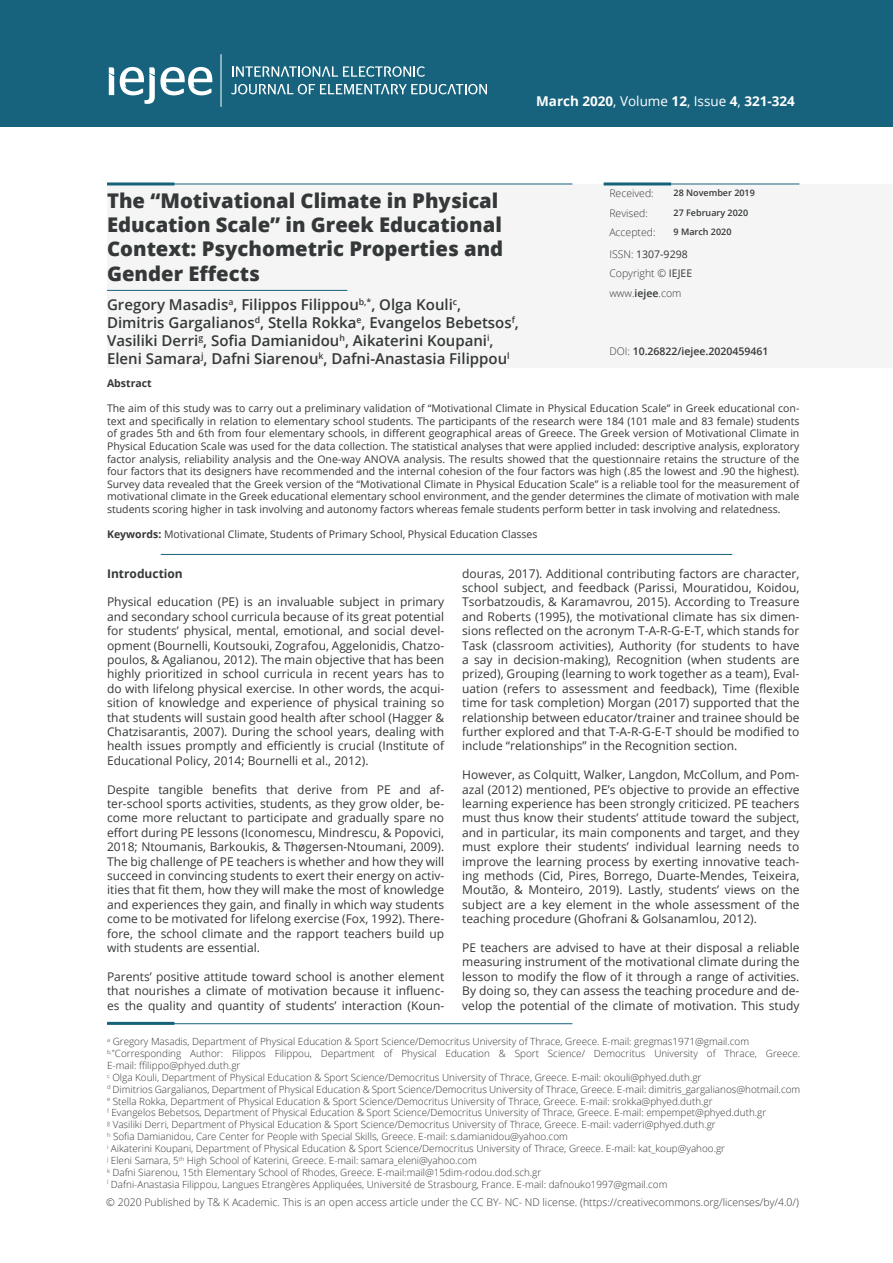
<style>
.page{position:relative;width:893px;height:1263px;background:#fff}
.page>*{position:absolute;margin:0;border:0;box-sizing:border-box;transform-origin:0 0}
.t1{font:800 20.25px "Open Sans";color:#353838}
.t2{font:600 15px "Open Sans";color:#353838}
.t3{font:700 13.5px "Open Sans";color:#fff}
.t4{font:12px/14.4px "Open Sans";color:#353838;text-align:justify}
.t5{font:700 12px "Open Sans";color:#353838}
.t6{font:10.5px/12.6px "Open Sans";color:#353838;text-align:justify}
.t7{font:300 10.5px/19.5px "Open Sans";color:#353838}
.t8{font:600 10.5px "Open Sans";color:#353838}
.t9{font:700 10.5px "Open Sans";color:#353838}
.t10{font:300 9.9px "Open Sans";color:#353838}
.t11{font:600 9px "Open Sans";color:#353838}
.s1{font-weight:400}
.s2{font-weight:600}
.s3{font-weight:300}
.s4{font-weight:700}
</style>
<div class="page">
<div style="left:0;top:0;width:893px;height:126px;background:#17637d"></div>
<div style="left:107px;top:184px;width:785px;height:184px;background:#f5f5f6"></div>
<hr style="left:107px;top:182px;width:67px;height:3px;background:#17627b">
<hr style="left:107px;top:184px;width:465px;height:1px;background:#17627b">
<hr style="left:604px;top:182px;width:67px;height:3px;background:#17627b">
<hr style="left:604px;top:184px;width:195px;height:1px;background:#17627b">
<svg style="left:109px;top:67px;width:5px;height:28px"></svg>
<svg style="left:120px;top:67px;width:92px;height:37px"></svg>
<hr style="left:221px;top:54px;width:1px;height:53px;background:#fff">
<svg style="left:232px;top:66px;width:193px;height:11px"></svg>
<svg style="left:231px;top:84px;width:256px;height:10px"></svg>
<hr style="left:107px;top:290px;width:240px;height:1px;background:#17627b">
<hr style="left:107px;top:1022px;width:67px;height:3px;background:#17627b">
<hr style="left:107px;top:1023px;width:465px;height:1px;background:#17627b">
<hr style="left:161px;top:554px;width:571px;height:1px;background:#17627b">
<p class="t3" style="left:536px;top:92px;width:260px">March 2020<span class="s1">, Volume</span> 12<span class="s1">, Issue</span> 4<span class="s1">,</span> 321-324</p>
<p class="t1" style="left:107px;top:185px;width:393px">The “Motivational Climate in Physical</p>
<p class="t1" style="left:107px;top:209px;width:396px">Education Scale” in Greek Educational</p>
<p class="t1" style="left:107px;top:234px;width:398px">Context: Psychometric Properties and</p>
<p class="t1" style="left:107px;top:258px;width:154px">Gender Effects</p>
<p class="t2" style="left:107px;top:294px;width:356px">Gregory Masadis<sup>a</sup>, Filippos Filippou<sup>b,*</sup>, Olga Kouli<sup>c</sup>,</p>
<p class="t2" style="left:107px;top:312px;width:413px">Dimitris Gargalianos<sup>d</sup>, Stella Rokka<sup>e</sup>, Evangelos Bebetsos<sup>f</sup>,</p>
<p class="t2" style="left:107px;top:330px;width:388px">Vasiliki Derri<sup>g</sup>, Sofia Damianidou<sup>h</sup>, Aikaterini Koupani<sup>i</sup>,</p>
<p class="t2" style="left:107px;top:348px;width:404px">Eleni Samara<sup>j</sup>, Dafni Siarenou<sup>k</sup>, Dafni-Anastasia Filippou<sup>l</sup></p>
<p class="t11" style="left:674px;top:187px;width:83px">28 November 2019</p>
<p class="t11" style="left:674px;top:206px;width:76px">27 February 2020</p>
<p class="t11" style="left:674px;top:226px;width:59px">9 March 2020</p>
<p class="t7" style="left:609px;top:183px;width:48px">Received:<br>Revised:<br>Accepted:</p>
<p class="t7" style="left:609px;top:244px;width:84px">ISSN: <span class="s1">1307-9298<br></span>Copyright © <span class="s1">IEJEE </span>www.<span class="s2">iejee</span>.com</p>
<p class="t8" style="left:609px;top:344px;width:161px"><span class="s3">DOI:</span> 10.26822/iejee.2020459461</p>
<p class="t9" style="left:107px;top:376px;width:46px">Abstract</p>
<p class="t6" style="left:107px;top:402px;width:694px">The aim of this study was to carry out a preliminary validation of “Motivational Climate in Physical Education Scale” in Greek educational con&shy;text and specifically in relation to elementary school students. The participants of the research were 184 (101 male and 83 female) students of grades 5th and 6th from four elementary schools, in different geographical areas of Greece. The Greek version of Motivational Climate in Physical Education Scale was used for the data collection. The statistical analyses that were applied included: descriptive analysis, exploratory factor analysis, reliability analysis and the One-way ANOVA analysis. The results showed that the questionnaire retains the structure of the four factors that its designers have recommended and the internal cohesion of the four factors was high (.85 the lowest and .90 the highest).<br>Survey data revealed that the Greek version of the “Motivational Climate in Physical Education Scale” is a reliable tool for the measurement of motivational climate in the Greek educational elementary school environment, and the gender determines the climate of motivation with male students scoring higher in task involving and autonomy factors whereas female students perform better in task involving and relatedness.</p>
<p class="t6" style="left:107px;top:528px;width:432px"><span class="s4">Keywords:</span> Motivational Climate, Students of Primary School, Physical Education Classes</p>
<p class="t5" style="left:107px;top:565px;width:77px">Introduction</p>
<p class="t4" style="left:107px;top:594px;width:339px">Physical education (PE) is an invaluable subject in primary and secondary school curricula because of its great potential for students’ physical, mental, emotional, and social devel&shy;opment (Bournelli, Koutsouki, Zografou, Aggelonidis, Chatzo&shy;poulos, &amp; Agalianou, 2012). The main objective that has been highly prioritized in school curricula in recent years has to do with lifelong physical exercise. In other words, the acqui&shy;sition of knowledge and experience of physical training so that students will sustain good health after school (Hagger &amp; Chatzisarantis, 2007). During the school years, dealing with health issues promptly and efficiently is crucial (Institute of Educational Policy, 2014; Bournelli et al., 2012).</p>
<p class="t4" style="left:107px;top:782px;width:339px">Despite tangible benefits that derive from PE and af&shy;ter-school sports activities, students, as they grow older, be&shy;come more reluctant to participate and gradually spare no effort during PE lessons (Iconomescu, Mindrescu, &amp; Popovici, 2018; Ntoumanis, Barkoukis, &amp; Thøgersen-Ntoumani, 2009).<br>The big challenge of PE teachers is whether and how they will succeed in convincing students to exert their energy on activ&shy;ities that fit them, how they will make the most of knowledge and experiences they gain, and finally in which way students come to be motivated for lifelong exercise (Fox, 1992). There&shy;fore, the school climate and the rapport teachers build up with students are essential.</p>
<p class="t4" style="left:107px;top:969px;width:339px">Parents’ positive attitude toward school is another element that nourishes a climate of motivation because it influenc&shy;es the quality and quantity of students’ interaction (Koun-</p>
<p class="t4" style="left:462px;top:566px;width:339px">douras, 2017). Additional contributing factors are character, school subject, and feedback (Parissi, Mouratidou, Koidou, Tsorbatzoudis, &amp; Karamavrou, 2015). According to Treasure and Roberts (1995), the motivational climate has six dimen&shy;sions reflected on the acronym T-A-R-G-E-T, which stands for Task (classroom activities), Authority (for students to have a say in decision-making), Recognition (when students are prized), Grouping (learning to work together as a team), Eval&shy;uation (refers to assessment and feedback), Time (flexible time for task completion) Morgan (2017) supported that the relationship between educator/trainer and trainee should be further explored and that T-A-R-G-E-T should be modified to include “relationships” in the Recognition section.</p>
<p class="t4" style="left:462px;top:767px;width:339px">However, as Colquitt, Walker, Langdon, McCollum, and Pom&shy;azal (2012) mentioned, PE’s objective to provide an effective learning experience has been strongly criticized. PE teachers must thus know their students’ attitude toward the subject, and in particular, its main components and target, and they must explore their students’ individual learning needs to improve the learning process by exerting innovative teach&shy;ing methods (Cid, Pires, Borrego, Duarte-Mendes, Teixeira, Moutão, &amp; Monteiro, 2019). Lastly, students’ views on the subject are a key element in the whole assessment of the teaching procedure (Ghofrani &amp; Golsanamlou, 2012).</p>
<p class="t4" style="left:462px;top:940px;width:339px">PE teachers are advised to have at their disposal a reliable measuring instrument of the motivational climate during the lesson to modify the flow of it through a range of activities.<br>By doing so, they can assess the teaching procedure and de&shy;velop the potential of the climate of motivation. This study</p>
<p class="t10" style="left:107px;top:1035px;width:643px"><sup>a</sup> Gregory Masadis, Department of Physical Education &amp; Sport Science/Democritus University of Thrace, Greece. E-mail: gregmas1971@gmail.com</p>
<p class="t10" style="left:107px;top:1047px;width:695px"><sup>b,*</sup>Corresponding Author: Filippos Filippou, Department of Physical Education &amp; Sport Science/ Democritus University of Thrace, Greece.</p>
<p class="t10" style="left:107px;top:1058px;width:135px">E-mail: ffilippo@phyed.duth.gr</p>
<p class="t10" style="left:107px;top:1070px;width:596px"><sup>c</sup> Olga Kouli, Department of Physical Education &amp; Sport Science/Democritus University of Thrace, Greece. E-mail: okouli@phyed.duth.gr</p>
<p class="t10" style="left:107px;top:1082px;width:695px"><sup>d</sup> Dimitrios Gargalianos, Department of Physical Education &amp; Sport Science/Democritus University of Thrace, Greece. E-mail: dimitris_gargalianos@hotmail.com</p>
<p class="t10" style="left:107px;top:1094px;width:607px"><sup>e</sup> Stella Rokka, Department of Physical Education &amp; Sport Science/Democritus University of Thrace, Greece. E-mail: srokka@phyed.duth.gr</p>
<p class="t10" style="left:107px;top:1106px;width:661px"><sup>f</sup> Evangelos Bebetsos, Department of Physical Education &amp; Sport Science/Democritus University of Thrace, Greece. E-mail: empempet@phyed.duth.gr</p>
<p class="t10" style="left:107px;top:1118px;width:610px"><sup>g</sup> Vasiliki Derri, Department of Physical Education &amp; Sport Science/Democritus University of Thrace, Greece. E-mail: vaderri@phyed.duth.gr</p>
<p class="t10" style="left:107px;top:1130px;width:462px"><sup>h</sup> Sofia Damianidou, Care Center for People with Special Skills, Greece. E-mail: s.damianidou@yahoo.com</p>
<p class="t10" style="left:107px;top:1142px;width:620px"><sup>i</sup> Aikaterini Koupani, Department of Physical Education &amp; Sport Science/Democritus University of Thrace, Greece. E-mail: kat_koup@yahoo.gr</p>
<p class="t10" style="left:107px;top:1153px;width:371px"><sup>j</sup> Eleni Samara, 5<sup>th</sup> High School of Katerini, Greece. E-mail: samara_eleni@yahoo.com</p>
<p class="t10" style="left:107px;top:1165px;width:436px"><sup>k</sup> Dafni Siarenou, 15th Elementary School of Rhodes, Greece. E-mail:mail@15dim-rodou.dod.sch.gr</p>
<p class="t10" style="left:107px;top:1177px;width:562px"><sup>l</sup> Dafni-Anastasia Filippou, Langues Etrangères Appliquées, Université de Strasbourg, France. E-mail: dafnouko1997@gmail.com</p>
<p class="t7" style="left:106px;top:1192px;width:694px">© 2020 Published by T&amp; K Academic. This is an open access article under the CC BY- NC- ND license. (https://creativecommons.org/licenses/by/4.0/)</p>
</div>
